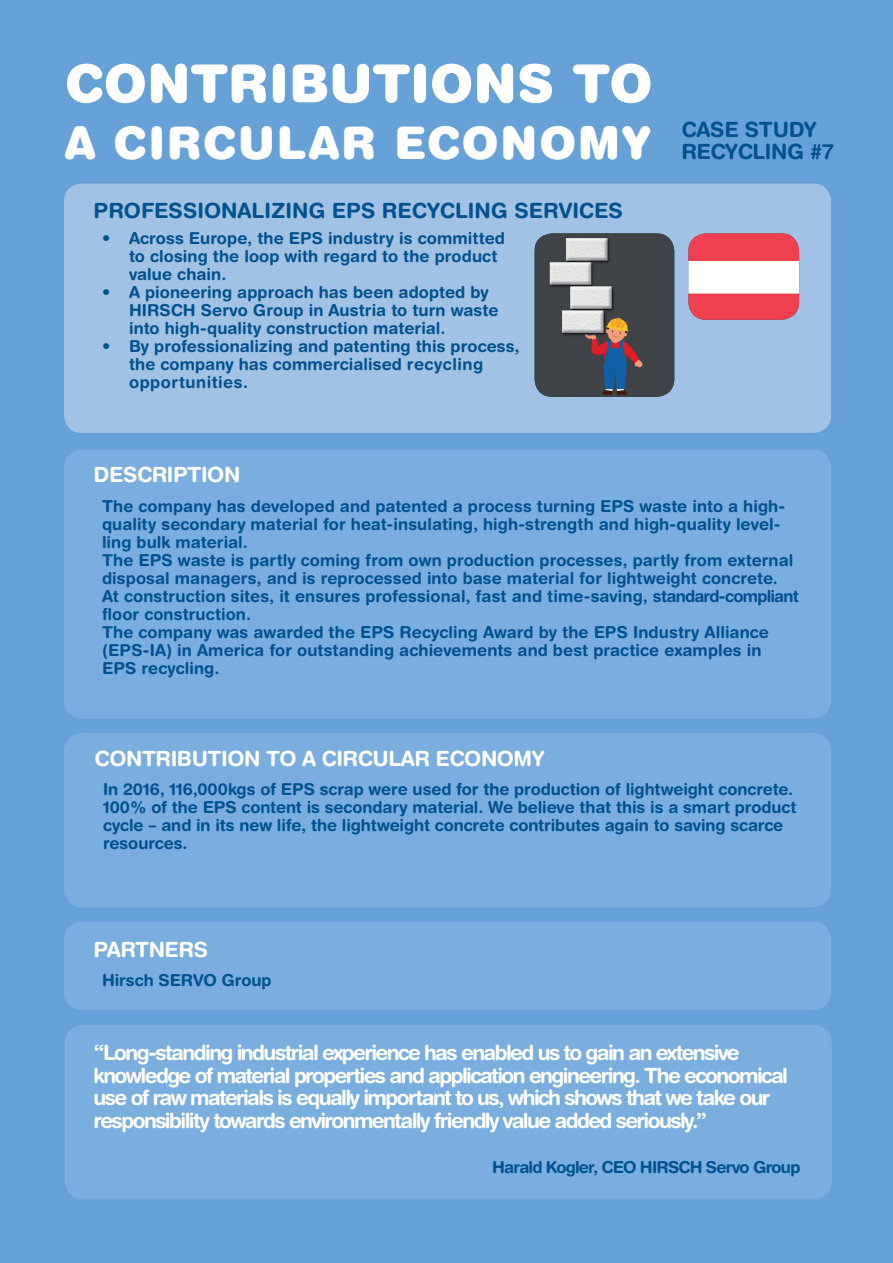
<style>
.page{position:relative;width:893px;height:1263px;background:#66a2d7}
.page>*{position:absolute;margin:0;border:0;box-sizing:border-box;transform-origin:0 0}
.t1{font:900 52.5px "Helvetica Rounded";letter-spacing:-.005em;color:#fff}
.t2{font:900 45px "Helvetica Rounded";letter-spacing:.03em;color:#fff}
.t3{font:700 21px/22.5px "Helvetica Rounded";letter-spacing:-.075em;color:#fff}
.t4{font:700 21px "Helvetica Rounded";letter-spacing:-.02em;color:#fff}
.t5{font:700 21px "Helvetica Rounded";color:#01528f}
.t6{font:700 21px/22.5px "Helvetica Rounded";letter-spacing:-.02em;color:#01528f}
.t7{font:700 16.5px/18px "Helvetica Rounded";color:#01528f}
.t8{font:700 16.5px "Helvetica Rounded";letter-spacing:-.045em;color:#01528f}
</style>
<div class="page">
<div style="left:64px;top:184px;width:767px;height:249px;background:#a1c1e5;border-radius:18px"></div>
<div style="left:64px;top:449px;width:767px;height:270px;background:#79aede;border-radius:18px"></div>
<div style="left:64px;top:733px;width:767px;height:174px;background:#79aede;border-radius:18px"></div>
<div style="left:64px;top:921px;width:767px;height:89px;background:#79aede;border-radius:18px"></div>
<div style="left:65px;top:1025px;width:767px;height:174px;background:#79aede;border-radius:18px"></div>
<img style="left:535px;top:233px;width:139px;height:164px">
<img style="left:688px;top:233px;width:111px;height:87px">
<h1 class="t1" style="left:65px;top:50px;width:589px">CONTRIBUTIONS TO</h1>
<h2 class="t2" style="left:65px;top:114px;width:588px">A CIRCULAR ECONOMY</h2>
<p class="t6" style="left:681px;top:118px;width:154px">CASE STUDY<br>RECYCLING #7</p>
<p class="t5" style="left:94px;top:197px;width:531px">PROFESSIONALIZING EPS RECYCLING SERVICES</p>
<p class="t7" style="left:129px;top:228px;width:377px;text-indent:-27px">• Across Europe, the EPS industry is committed to closing the loop with regard to the product value chain.</p>
<p class="t7" style="left:129px;top:282px;width:371px;text-indent:-27px">• A pioneering approach has been adopted by<br>HIRSCH Servo Group in Austria to turn waste into high-quality construction material.</p>
<p class="t7" style="left:129px;top:337px;width:392px;text-indent:-27px">• By professionalizing and patenting this process, the company has commercialised recycling opportunities.</p>
<p class="t4" style="left:94px;top:462px;width:148px">DESCRIPTION</p>
<p class="t7" style="left:102px;top:497px;width:698px">The company has developed and patented a process turning EPS waste into a high&shy;quality secondary material for heat-insulating, high-strength and high-quality level&shy;ling bulk material.<br>The EPS waste is partly coming from own production processes, partly from external disposal managers, and is reprocessed into base material for lightweight concrete.<br>At construction sites, it ensures professional, fast and time-saving, standard-compliant floor construction.<br>The company was awarded the EPS Recycling Award by the EPS Industry Alliance (EPS-IA) in America for outstanding achievements and best practice examples in EPS recycling.</p>
<p class="t4" style="left:95px;top:745px;width:452px">CONTRIBUTION TO A CIRCULAR ECONOMY</p>
<p class="t7" style="left:103px;top:780px;width:695px">In 2016, 116,000kgs of EPS scrap were used for the production of lightweight concrete.<br>100% of the EPS content is secondary material. We believe that this is a smart product cycle – and in its new life, the lightweight concrete contributes again to saving scarce resources.</p>
<p class="t4" style="left:94px;top:937px;width:116px">PARTNERS</p>
<p class="t7" style="left:102px;top:970px;width:171px">Hirsch SERVO Group</p>
<p class="t3" style="left:94px;top:1041px;width:696px">“Long-standing industrial experience has enabled us to gain an extensive knowledge of material properties and application engineering. The economical use of raw materials is equally important to us, which shows that we take our responsibility towards environmentally friendly value added seriously.”</p>
<p class="t8" style="left:492px;top:1157px;width:310px">Harald Kogler, CEO HIRSCH Servo Group</p>
</div>
